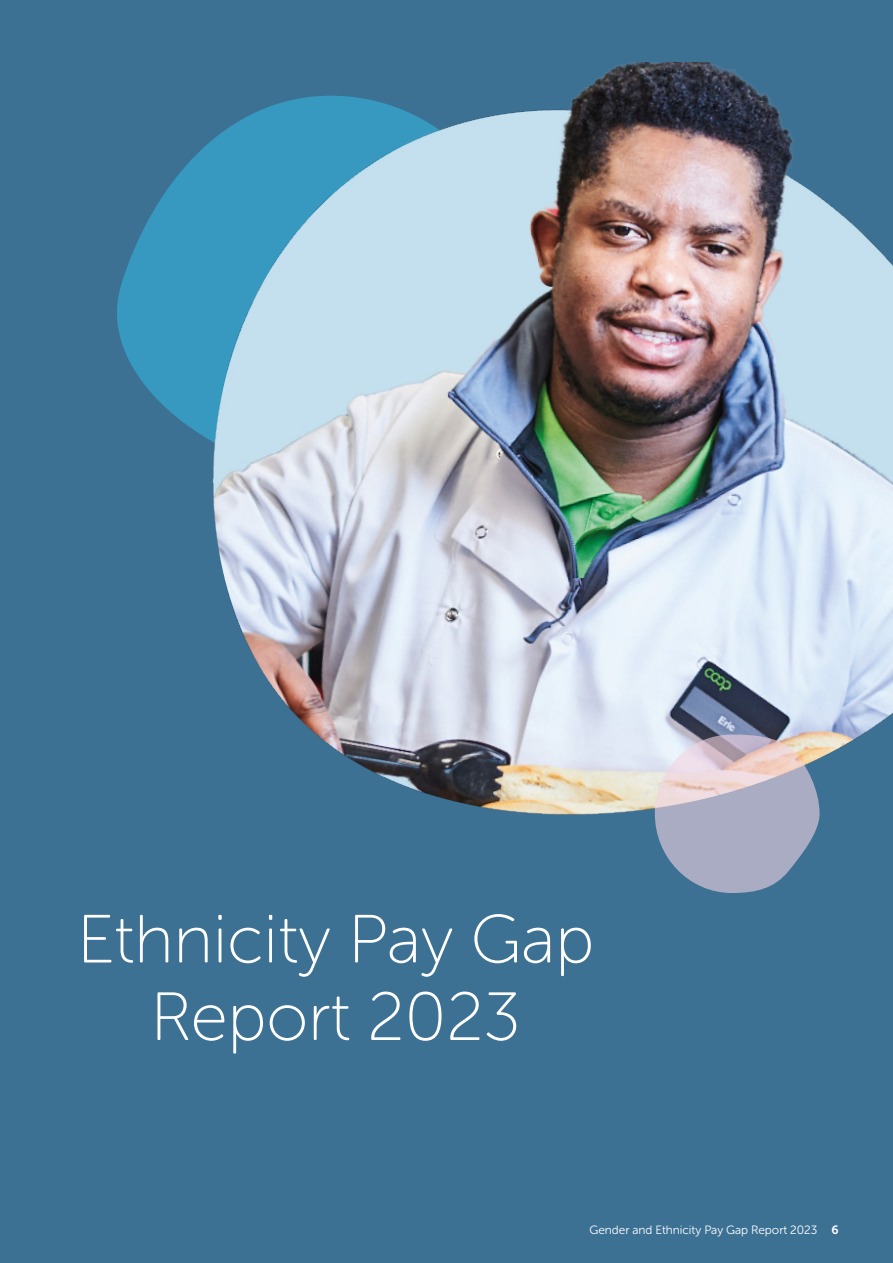
<style>
.page{position:relative;width:893px;height:1263px;background:#3c7194}
.page>*{position:absolute;margin:0;border:0;box-sizing:border-box;transform-origin:0 0}
.t1{font:68.1px "Museo Sans Rounded 100";color:#fff}
.t2{font:12px "Museo Sans Rounded 300";color:#fff}
.t3{font:12px "Museo Sans Rounded 700";color:#fff}
</style>
<div class="page">
<svg style="left:117px;top:175px;width:61px;height:243px;fill:#3798c0"></svg>
<img style="left:178px;top:62px;width:715px;height:754px">
<svg style="left:655px;top:734px;width:165px;height:159px;background:#adb0c0"></svg>
<p class="t1" style="left:77px;top:903px;width:519px">Ethnicity Pay Gap</p>
<p class="t1" style="left:150px;top:980px;width:372px">Report 2023</p>
<p class="t2" style="left:589px;top:1223px;width:230px">Gender and Ethnicity Pay Gap Report 2023</p>
<p class="t3" style="left:832px;top:1223px;width:9px">6</p>
</div>
